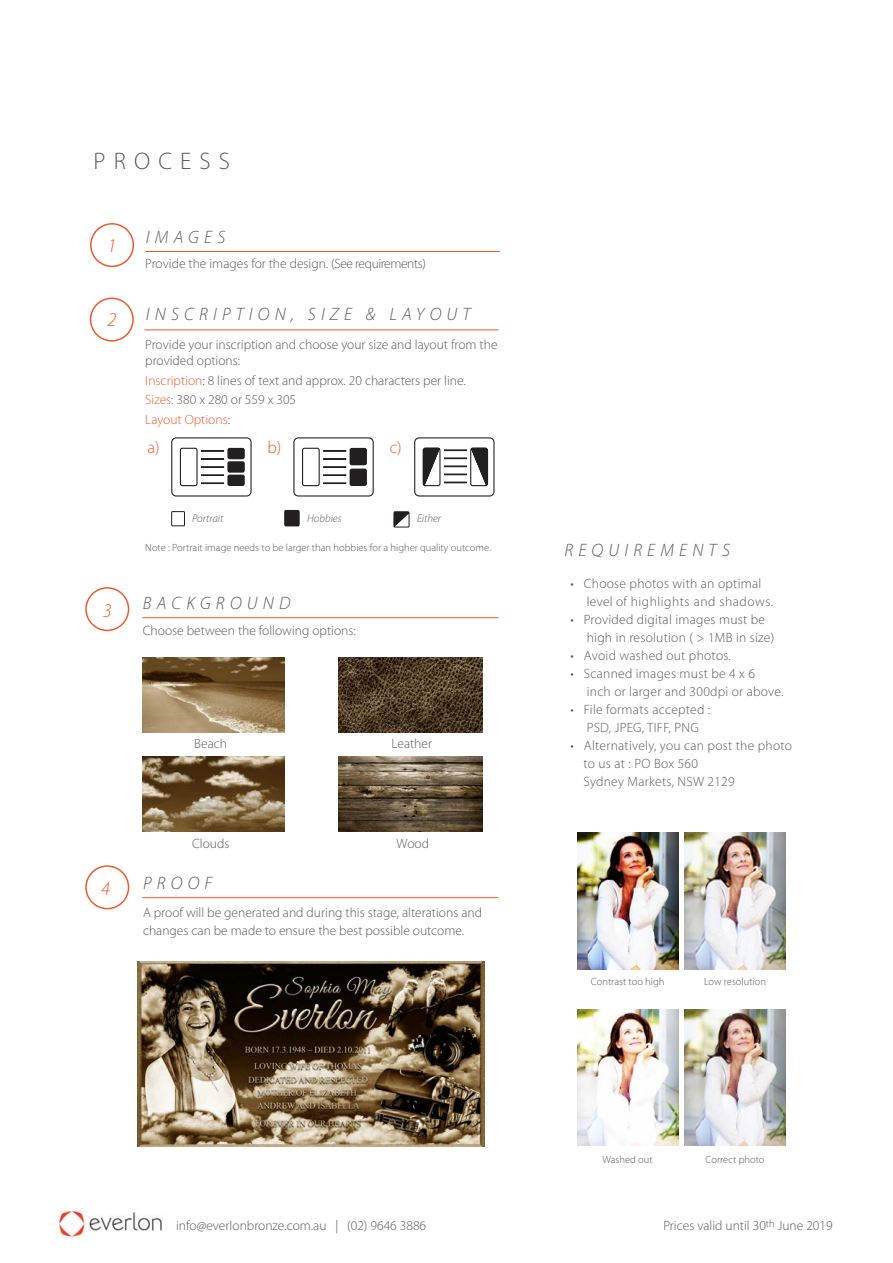
<style>
.page{position:relative;width:893px;height:1263px;background:#fff}
.page>*{position:absolute;margin:0;border:0;box-sizing:border-box;transform-origin:0 0}
.SubHeading{font:300 24px "Myriad Pro";letter-spacing:.34em;color:#57585a}
.SUB-sub_heading{font:italic 300 19.5px "Myriad Pro";color:#f1592a}
.SUB-sub_heading-2{font:italic 300 18px "Myriad Pro";letter-spacing:.29em;color:#57585a}
.Body_Text{font:300 17.1px "Myriad Pro";color:#f1592a}
.Body_Text-2{font:300 13.5px/16.5px "Myriad Pro";color:#57585a}
.Body_Text-3{font:300 13.5px "Myriad Pro";letter-spacing:.02em;color:#57585a}
.Body_Text-4{font:300 13.5px "Myriad Pro";letter-spacing:.04em;color:#57585a}
.Body_Text-5{font:300 13.5px "Myriad Pro";color:#f1592a}
.Body_Text-6{font:italic 300 11.1px "Myriad Pro";color:#57585a}
.Body_Text-7{font:300 10.5px "Myriad Pro";color:#57585a}
.s1{color:#f1592a}
.s2{color:#3e3e3f}
</style>
<div class="page">
<div style="left:90px;top:223px;width:44px;height:44px;border:2px solid #f1592a;border-radius:50%"></div>
<div style="left:85px;top:587px;width:44px;height:44px;border:2px solid #f1592a;border-radius:50%"></div>
<div style="left:90px;top:298px;width:44px;height:44px;border:2px solid #f1592a;border-radius:50%"></div>
<div style="left:85px;top:865px;width:44px;height:44px;border:2px solid #f1592a;border-radius:50%"></div>
<img style="left:339px;top:657px;width:143px;height:75px">
<img style="left:339px;top:756px;width:143px;height:75px">
<img style="left:137px;top:961px;width:348px;height:185px">
<svg style="left:171px;top:437px;width:81px;height:59px"></svg>
<div style="left:201px;top:482px;width:23px;height:2px;border:1px solid #231f20"></div>
<svg style="left:293px;top:437px;width:81px;height:59px"></svg>
<div style="left:323px;top:482px;width:23px;height:2px;border:1px solid #231f20"></div>
<svg style="left:414px;top:437px;width:80px;height:59px"></svg>
<svg style="left:284px;top:509px;width:16px;height:18px"></svg>
<svg style="left:171px;top:511px;width:14px;height:16px"></svg>
<svg style="left:393px;top:511px;width:17px;height:17px"></svg>
<img style="left:577px;top:833px;width:101px;height:137px">
<img style="left:684px;top:833px;width:101px;height:136px">
<img style="left:577px;top:1009px;width:101px;height:137px">
<img style="left:684px;top:1009px;width:101px;height:137px">
<hr style="left:142px;top:897px;width:357px;height:1px;background:#f1592a">
<hr style="left:142px;top:617px;width:357px;height:1px;background:#f1592a">
<hr style="left:144px;top:329px;width:355px;height:1px;background:#f1592a">
<hr style="left:146px;top:251px;width:354px;height:1px;background:#f1592a">
<img style="left:142px;top:657px;width:142px;height:75px">
<img style="left:142px;top:756px;width:142px;height:75px">
<img style="left:58px;top:1209px;width:104px;height:30px">
<p class="SubHeading" style="left:93px;top:147px;width:138px">PROCESS</p>
<p class="SUB-sub_heading" style="left:108px;top:233px;width:11px">1</p>
<p class="SUB-sub_heading" style="left:108px;top:308px;width:11px">2</p>
<p class="SUB-sub_heading" style="left:103px;top:598px;width:11px">3</p>
<p class="SUB-sub_heading-2" style="left:146px;top:226px;width:81px">IMAGES</p>
<p class="Body_Text-2" style="left:145px;top:255px;width:282px">Provide the images for the design. (See requirements)</p>
<p class="SUB-sub_heading-2" style="left:146px;top:303px;width:326px">INSCRIPTION, SIZE &amp; LAYOUT</p>
<p class="Body_Text-2" style="left:145px;top:336px;width:354px">Provide your inscription and choose your size and layout from the provided options:</p>
<p class="Body_Text-2" style="left:145px;top:372px;width:322px"><span class="s1">Inscription</span><span class="s2">:</span> 8 lines of text and approx. 20 characters per line.</p>
<p class="Body_Text-2" style="left:145px;top:391px;width:152px"><span class="s1">Sizes</span>: 380 x 280 or 559 x 305</p>
<p class="Body_Text-5" style="left:145px;top:411px;width:86px">Layout Options<span class="s2">:</span></p>
<p class="Body_Text" style="left:147px;top:437px;width:14px">a)</p>
<p class="Body_Text" style="left:267px;top:437px;width:15px">b)</p>
<p class="Body_Text" style="left:390px;top:437px;width:14px">c)</p>
<p class="Body_Text-6" style="left:192px;top:511px;width:33px">Portrait</p>
<p class="Body_Text-6" style="left:307px;top:511px;width:36px">Hobbies</p>
<p class="Body_Text-6" style="left:417px;top:511px;width:26px">Either</p>
<p class="Body_Text-7" style="left:145px;top:541px;width:347px">Note : Portrait image needs to be larger than hobbies for a higher quality outcome.</p>
<p class="SUB-sub_heading-2" style="left:143px;top:592px;width:149px">BACKGROUND</p>
<p class="Body_Text-2" style="left:143px;top:622px;width:214px">Choose between the following options:</p>
<p class="Body_Text-2" style="left:194px;top:735px;width:34px">Beach</p>
<p class="Body_Text-2" style="left:392px;top:735px;width:42px">Leather</p>
<p class="SUB-sub_heading" style="left:101px;top:876px;width:11px">4</p>
<p class="Body_Text-2" style="left:192px;top:835px;width:39px">Clouds</p>
<p class="Body_Text-2" style="left:397px;top:835px;width:34px">Wood</p>
<p class="SUB-sub_heading-2" style="left:143px;top:872px;width:71px">PROOF</p>
<p class="Body_Text-2" style="left:143px;top:904px;width:341px;line-height:18px">A proof will be generated and during this stage, alterations and changes can be made to ensure the best possible outcome.</p>
<p class="SUB-sub_heading-2" style="left:564px;top:540px;width:167px">REQUIREMENTS</p>
<p class="Body_Text-3" style="left:571px;top:575px;width:192px">• Choose photos with an optimal</p>
<p class="Body_Text-4" style="left:587px;top:593px;width:188px">level of highlights and shadows.</p>
<p class="Body_Text-3" style="left:571px;top:611px;width:196px">• Provided digital images must be</p>
<p class="Body_Text-3" style="left:587px;top:629px;width:189px">high in resolution ( &gt; 1MB in size)</p>
<p class="Body_Text-3" style="left:571px;top:647px;width:162px">• Avoid washed out photos.</p>
<p class="Body_Text-3" style="left:571px;top:665px;width:186px">• Scanned images must be 4 x 6</p>
<p class="Body_Text-3" style="left:587px;top:683px;width:198px">inch or larger and 300dpi or above.</p>
<p class="Body_Text-3" style="left:571px;top:701px;width:141px">• File formats accepted :</p>
<p class="Body_Text-3" style="left:587px;top:719px;width:114px">PSD, JPEG, TIFF, PNG</p>
<p class="Body_Text-3" style="left:571px;top:737px;width:223px">• Alternatively, you can post the photo</p>
<p class="Body_Text-3" style="left:583px;top:755px;width:116px">to us at : PO Box 560</p>
<p class="Body_Text-3" style="left:583px;top:773px;width:153px">Sydney Markets, NSW 2129</p>
<p class="Body_Text-7" style="left:591px;top:975px;width:75px">Contrast too high</p>
<p class="Body_Text-7" style="left:704px;top:975px;width:63px">Low resolution</p>
<p class="Body_Text-7" style="left:602px;top:1153px;width:52px">Washed out</p>
<p class="Body_Text-7" style="left:706px;top:1153px;width:60px">Correct photo</p>
<p class="Body_Text-2" style="left:176px;top:1217px;width:252px">info@everlonbronze.com.au | (02) 9646 3886</p>
<p class="Body_Text-2" style="left:663px;top:1217px;width:171px">Prices valid until 30<sup>th</sup> June 2019</p>
</div>
